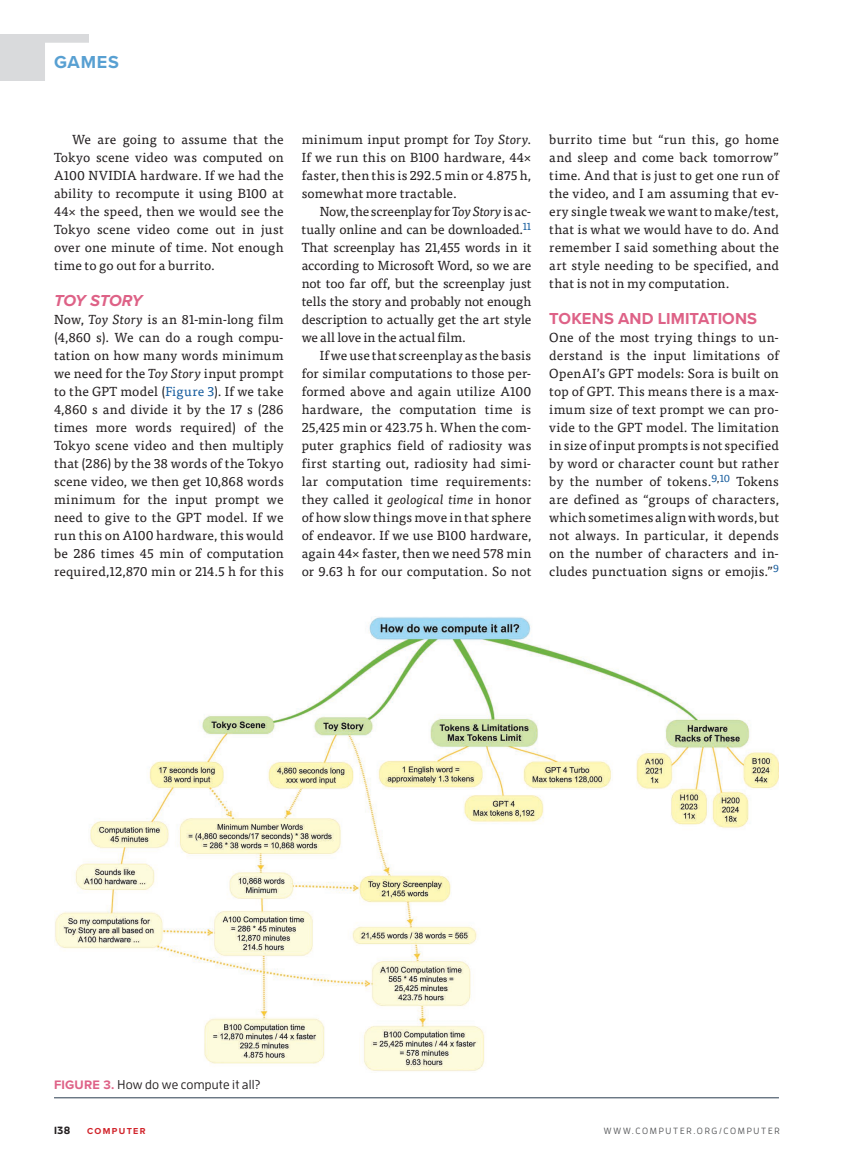
<style>
.page{position:relative;width:851px;height:1161px;background:#fff}
.page>*{position:absolute;margin:0;border:0;box-sizing:border-box;transform-origin:0 0}
.t1{font:700 18px "Proxima Nova";letter-spacing:.045em;color:#58a0d2}
.t2{font:700 16.5px "Proxima Nova";letter-spacing:.005em;color:#de6287}
.t3{font:italic 700 16.5px "Proxima Nova";letter-spacing:-.01em;color:#de6287}
.t4{font:13.2px/18px "Tisa Pro";letter-spacing:.01em;color:#231f20;text-align:justify}
.t5{font:13.2px "Tisa Pro";letter-spacing:-.01em;color:#231f20}
.t6{font:500 12.75px "Enzo OT";letter-spacing:.015em;color:#231f20}
.t7{font:700 10.5px "Enzo OT";color:#231f20}
.t8{font:500 9px "Enzo OT";letter-spacing:.19em;color:#57585a}
.t9{font:700 9px "Proxima Nova";letter-spacing:.145em;color:#d1232a}
.s1{font-style:italic}
.s2{color:#175d9e}
.s3{font-family:"Proxima Nova";font-weight:700;color:#de6287}
</style>
<div class="page">
<div style="left:0;top:34px;width:89px;height:47px;background:#d9dadc"></div>
<div style="left:45px;top:43px;width:82px;height:42px;background:#fff"></div>
<hr style="left:54px;top:1098px;width:724px;height:1px;background:#2a3d50">
<img style="left:55px;top:617px;width:723px;height:454px">
<h1 class="t1" style="left:54px;top:49px;width:67px">GAMES</h1>
<p class="t4" style="left:54px;top:130px;width:231px;text-indent:18px">We are going to assume that the Tokyo scene video was computed on A100 NVIDIA hardware. If we had the ability to recompute it using B100 at 44× the speed, then we would see the Tokyo scene video come out in just over one minute of time. Not enough time to go out for a burrito.</p>
<p class="t3" style="left:54px;top:288px;width:90px">TOY STORY</p>
<p class="t4" style="left:54px;top:310px;width:231px">Now, <span class="s1">Toy Story</span> is an 81-min-long film (4,860 s). We can do a rough compu&shy;tation on how many words minimum we need for the <span class="s1">Toy Story</span> input prompt to the GPT model (<span class="s2">Figure 3</span>). If we take 4,860 s and divide it by the 17 s (286 times more words required) of the Tokyo scene video and then multiply that (286) by the 38 words of the Tokyo scene video, we then get 10,868 words minimum for the input prompt we need to give to the GPT model. If we run this on A100 hardware, this would be 286 times 45 min of computation required,12,870 min or 214.5 h for this</p>
<p class="t4" style="left:301px;top:130px;width:231px">minimum input prompt for <span class="s1">Toy Story</span>.</p>
<p class="t4" style="left:301px;top:148px;width:231px">If we run this on B100 hardware, 44×</p>
<p class="t4" style="left:301px;top:166px;width:231px">faster, then this is 292.5 min or 4.875 h,</p>
<p class="t4" style="left:301px;top:184px;width:157px">somewhat more tractable.</p>
<p class="t5" style="left:319px;top:202px;width:213px">Now, the screenplay for <span class="s1">Toy Story</span> is ac-</p>
<p class="t5" style="left:301px;top:220px;width:231px">tually online and can be downloaded.<sup>11</sup></p>
<p class="t5" style="left:301px;top:238px;width:231px">That screenplay has 21,455 words in it</p>
<p class="t5" style="left:301px;top:256px;width:231px">according to Microsoft Word, so we are</p>
<p class="t4" style="left:301px;top:274px;width:231px">not too far off, but the screenplay just</p>
<p class="t5" style="left:301px;top:292px;width:231px">tells the story and probably not enough</p>
<p class="t4" style="left:301px;top:310px;width:231px">description to actually get the art style</p>
<p class="t4" style="left:301px;top:328px;width:166px">we all love in the actual film.</p>
<p class="t4" style="left:319px;top:346px;width:213px">If we use that screenplay as the basis</p>
<p class="t4" style="left:301px;top:364px;width:231px">for similar computations to those per-</p>
<p class="t4" style="left:301px;top:382px;width:231px">formed above and again utilize A100</p>
<p class="t4" style="left:301px;top:400px;width:231px">hardware, the computation time is</p>
<p class="t4" style="left:301px;top:418px;width:231px">25,425 min or 423.75 h. When the com-</p>
<p class="t4" style="left:301px;top:436px;width:231px">puter graphics field of radiosity was</p>
<p class="t4" style="left:301px;top:454px;width:231px">first starting out, radiosity had simi-</p>
<p class="t4" style="left:301px;top:472px;width:231px">lar computation time requirements:</p>
<p class="t4" style="left:301px;top:490px;width:231px">they called it <span class="s1">geological time</span> in honor</p>
<p class="t4" style="left:301px;top:508px;width:231px">of how slow things move in that sphere</p>
<p class="t4" style="left:301px;top:525px;width:231px">of endeavor. If we use B100 hardware,</p>
<p class="t4" style="left:301px;top:543px;width:231px">again 44× faster, then we need 578 min</p>
<p class="t4" style="left:301px;top:561px;width:231px">or 9.63 h for our computation. So not</p>
<p class="t4" style="left:549px;top:129px;width:231px">burrito time but “run this, go home and sleep and come back tomorrow” time. And that is just to get one run of the video, and I am assuming that ev&shy;ery single tweak we want to make/test, that is what we would have to do. And remember I said something about the art style needing to be specified, and that is not in my computation.</p>
<p class="t2" style="left:549px;top:306px;width:209px">TOKENS AND LIMITATIONS</p>
<p class="t4" style="left:549px;top:328px;width:231px">One of the most trying things to un&shy;derstand is the input limitations of OpenAI’s GPT models: Sora is built on top of GPT. This means there is a max&shy;imum size of text prompt we can pro&shy;vide to the GPT model. The limitation in size of input prompts is not specified by word or character count but rather by the number of tokens.<sup>9</sup><sup>,</sup><sup>10</sup> Tokens are defined as “groups of characters, which sometimes align with words, but not always. In particular, it depends on the number of characters and in&shy;cludes punctuation signs or emojis.”<sup>9</sup></p>
<p class="t6" style="left:54px;top:1077px;width:208px"><span class="s3">FIGURE 3.</span> How do we compute it all?</p>
<p class="t7" style="left:54px;top:1124px;width:18px">138</p>
<p class="t9" style="left:87px;top:1124px;width:60px">COMPUTER</p>
<p class="t8" style="left:603px;top:1126px;width:177px">WWW.COMPUTER.ORG/COMPUTER</p>
</div>
